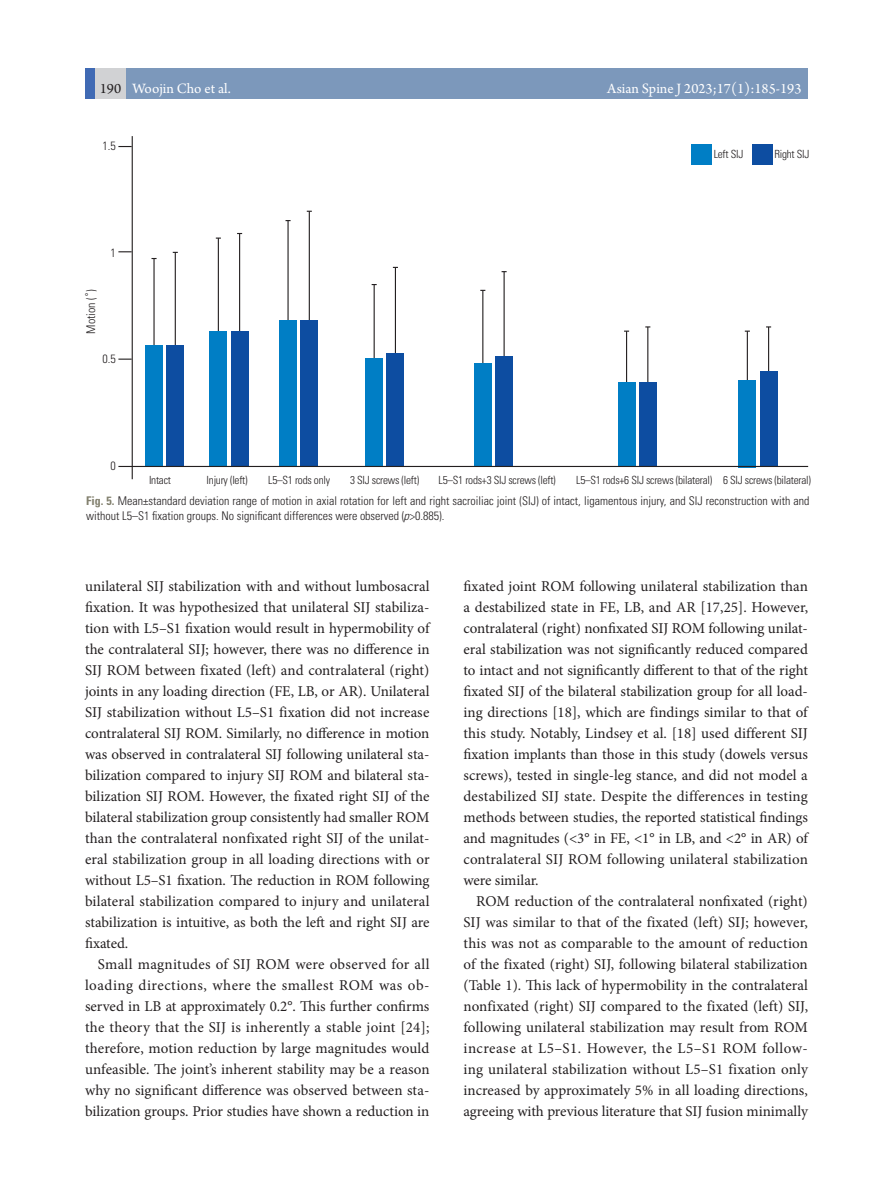
<style>
.page{position:relative;width:893px;height:1191px;background:#fff}
.page>*{position:absolute;margin:0;border:0;box-sizing:border-box;transform-origin:0 0}
.본문_내용{font:15px/21px "Minion Pro";letter-spacing:-.005em;color:#231f20;text-align:justify}
.본문_내용_첫문단{font:15px/21px "Minion Pro";letter-spacing:-.005em;color:#231f20;text-align:justify}
.t1{font:15px "Arno Pro";color:#fff}
.표_그림설명{font:300 condensed 12px/14.4px "Univers LT Std";color:#231f20}
.표_그림설명-2{font:300 condensed 11.25px "Univers LT Std";letter-spacing:-.02em;color:#231f20}
.s1{color:#231f20}
.s2{font-family:"Ko Pub Batang";font-stretch:normal}
.s3{font-weight:700;color:#82806e}
.s4{font-style:italic}
</style>
<div class="page">
<div style="left:85px;top:68px;width:58px;height:31px;background:#d1d2d4"></div>
<div style="left:126px;top:68px;width:682px;height:31px;background:#7c98bb"></div>
<div style="left:85px;top:68px;width:10px;height:31px;background:#406ab4"></div>
<hr style="left:132px;top:136px;width:1px;height:343px;background:#231f20">
<svg style="left:118px;top:146px;width:14px;height:1px"></svg>
<svg style="left:118px;top:251px;width:14px;height:1px"></svg>
<svg style="left:118px;top:358px;width:14px;height:2px"></svg>
<hr style="left:153px;top:258px;width:2px;height:133px;background:#231f20">
<hr style="left:175px;top:252px;width:1px;height:139px;background:#231f20">
<div style="left:145px;top:345px;width:18px;height:122px;background:#007ec5"></div>
<div style="left:166px;top:345px;width:18px;height:122px;background:#0d4da1"></div>
<hr style="left:218px;top:238px;width:1px;height:153px;background:#231f20">
<hr style="left:239px;top:233px;width:1px;height:158px;background:#231f20">
<div style="left:209px;top:332px;width:18px;height:135px;background:#007ec5"></div>
<div style="left:231px;top:332px;width:18px;height:135px;background:#0d4da1"></div>
<hr style="left:287px;top:221px;width:2px;height:170px;background:#231f20">
<hr style="left:309px;top:211px;width:1px;height:180px;background:#231f20">
<div style="left:279px;top:321px;width:18px;height:146px;background:#007ec5"></div>
<div style="left:300px;top:321px;width:18px;height:146px;background:#0d4da1"></div>
<hr style="left:374px;top:284px;width:1px;height:107px;background:#231f20">
<hr style="left:395px;top:267px;width:1px;height:124px;background:#231f20">
<div style="left:365px;top:358px;width:18px;height:109px;background:#007ec5"></div>
<div style="left:386px;top:353px;width:18px;height:114px;background:#0d4da1"></div>
<hr style="left:482px;top:290px;width:1px;height:101px;background:#231f20">
<hr style="left:504px;top:272px;width:1px;height:119px;background:#231f20">
<div style="left:474px;top:364px;width:18px;height:103px;background:#007ec5"></div>
<div style="left:495px;top:356px;width:18px;height:111px;background:#0d4da1"></div>
<hr style="left:626px;top:331px;width:1px;height:60px;background:#231f20">
<hr style="left:647px;top:327px;width:1px;height:64px;background:#231f20">
<div style="left:618px;top:382px;width:17px;height:85px;background:#007ec5"></div>
<div style="left:639px;top:382px;width:18px;height:85px;background:#0d4da1"></div>
<hr style="left:747px;top:331px;width:1px;height:60px;background:#231f20">
<hr style="left:768px;top:327px;width:1px;height:64px;background:#231f20">
<div style="left:738px;top:380px;width:18px;height:87px;background:#007ec5"></div>
<div style="left:760px;top:371px;width:17px;height:96px;background:#0d4da1"></div>
<hr style="left:118px;top:466px;width:690px;height:1px;background:#231f20">
<div style="left:691px;top:145px;width:21px;height:20px;background:#007ec5"></div>
<div style="left:752px;top:145px;width:20px;height:20px;background:#0d4da1"></div>
<p class="t1" style="left:100px;top:80px;width:132px"><span class="s1">190</span> Woojin Cho et al.</p>
<p class="t1" style="left:607px;top:80px;width:196px">Asian Spine J 2023;17(1):185-193</p>
<p class="표_그림설명" style="left:102px;top:139px;width:15px">1.5</p>
<p class="표_그림설명" style="left:84px;top:334px;width:46px;rotate:-90deg">Motion (<span class="s2">°</span>)</p>
<p class="표_그림설명" style="left:110px;top:245px;width:7px">1</p>
<p class="표_그림설명" style="left:102px;top:352px;width:15px">0.5</p>
<p class="표_그림설명-2" style="left:714px;top:148px;width:31px">Left SIJ</p>
<p class="표_그림설명-2" style="left:774px;top:148px;width:37px">Right SIJ</p>
<p class="표_그림설명" style="left:110px;top:458px;width:7px">0</p>
<p class="표_그림설명-2" style="left:149px;top:473px;width:23px">Intact</p>
<p class="표_그림설명-2" style="left:207px;top:473px;width:43px">Injury (left)</p>
<p class="표_그림설명-2" style="left:268px;top:473px;width:63px">L5–S1 rods only</p>
<p class="표_그림설명-2" style="left:350px;top:473px;width:71px">3 SIJ screws (left)</p>
<p class="표_그림설명-2" style="left:439px;top:473px;width:119px">L5–S1 rods+3 SIJ screws (left)</p>
<p class="표_그림설명-2" style="left:576px;top:473px;width:236px">L5–S1 rods+6 SIJ screws (bilateral) 6 SIJ screws (bilateral)</p>
<p class="표_그림설명" style="left:86px;top:494px;width:725px"><span class="s3">Fig. 5.</span> Mean±standard deviation range of motion in axial rotation for left and right sacroiliac joint (SIJ) of intact, ligamentous injury, and SIJ reconstruction with and without L5–S1 fixation groups. No significant differences were observed (<span class="s4">p</span>&gt;0.885).</p>
<p class="본문_내용_첫문단" style="left:85px;top:575px;width:346px">unilateral SIJ stabilization with and without lumbosacral fixation. It was hypothesized that unilateral SIJ stabiliza&shy;tion with L5–S1 fixation would result in hypermobility of the contralateral SIJ; however, there was no difference in SIJ ROM between fixated (left) and contralateral (right) joints in any loading direction (FE, LB, or AR). Unilateral SIJ stabilization without L5–S1 fixation did not increase contralateral SIJ ROM. Similarly, no difference in motion was observed in contralateral SIJ following unilateral sta&shy;bilization compared to injury SIJ ROM and bilateral sta&shy;bilization SIJ ROM. However, the fixated right SIJ of the bilateral stabilization group consistently had smaller ROM than the contralateral nonfixated right SIJ of the unilat&shy;eral stabilization group in all loading directions with or without L5–S1 fixation. The reduction in ROM following bilateral stabilization compared to injury and unilateral stabilization is intuitive, as both the left and right SIJ are fixated.</p>
<p class="본문_내용" style="left:85px;top:953px;width:346px;text-indent:13px">Small magnitudes of SIJ ROM were observed for all loading directions, where the smallest ROM was ob&shy;served in LB at approximately 0.2°. This further confirms the theory that the SIJ is inherently a stable joint [24]; therefore, motion reduction by large magnitudes would unfeasible. The joint’s inherent stability may be a reason why no significant difference was observed between sta&shy;bilization groups. Prior studies have shown a reduction in</p>
<p class="본문_내용" style="left:463px;top:575px;width:346px">fixated joint ROM following unilateral stabilization than a destabilized state in FE, LB, and AR [17,25]. However, contralateral (right) nonfixated SIJ ROM following unilat&shy;eral stabilization was not significantly reduced compared to intact and not significantly different to that of the right fixated SIJ of the bilateral stabilization group for all load&shy;ing directions [18], which are findings similar to that of this study. Notably, Lindsey et al. [18] used different SIJ fixation implants than those in this study (dowels versus screws), tested in single-leg stance, and did not model a destabilized SIJ state. Despite the differences in testing methods between studies, the reported statistical findings and magnitudes (&lt;3° in FE, &lt;1° in LB, and &lt;2° in AR) of contralateral SIJ ROM following unilateral stabilization were similar.</p>
<p class="본문_내용" style="left:463px;top:890px;width:346px;text-indent:13px">ROM reduction of the contralateral nonfixated (right)<br>SIJ was similar to that of the fixated (left) SIJ; however, this was not as comparable to the amount of reduction of the fixated (right) SIJ, following bilateral stabilization (Table 1). This lack of hypermobility in the contralateral nonfixated (right) SIJ compared to the fixated (left) SIJ, following unilateral stabilization may result from ROM increase at L5–S1. However, the L5–S1 ROM follow&shy;ing unilateral stabilization without L5–S1 fixation only increased by approximately 5% in all loading directions, agreeing with previous literature that SIJ fusion minimally</p>
</div>
